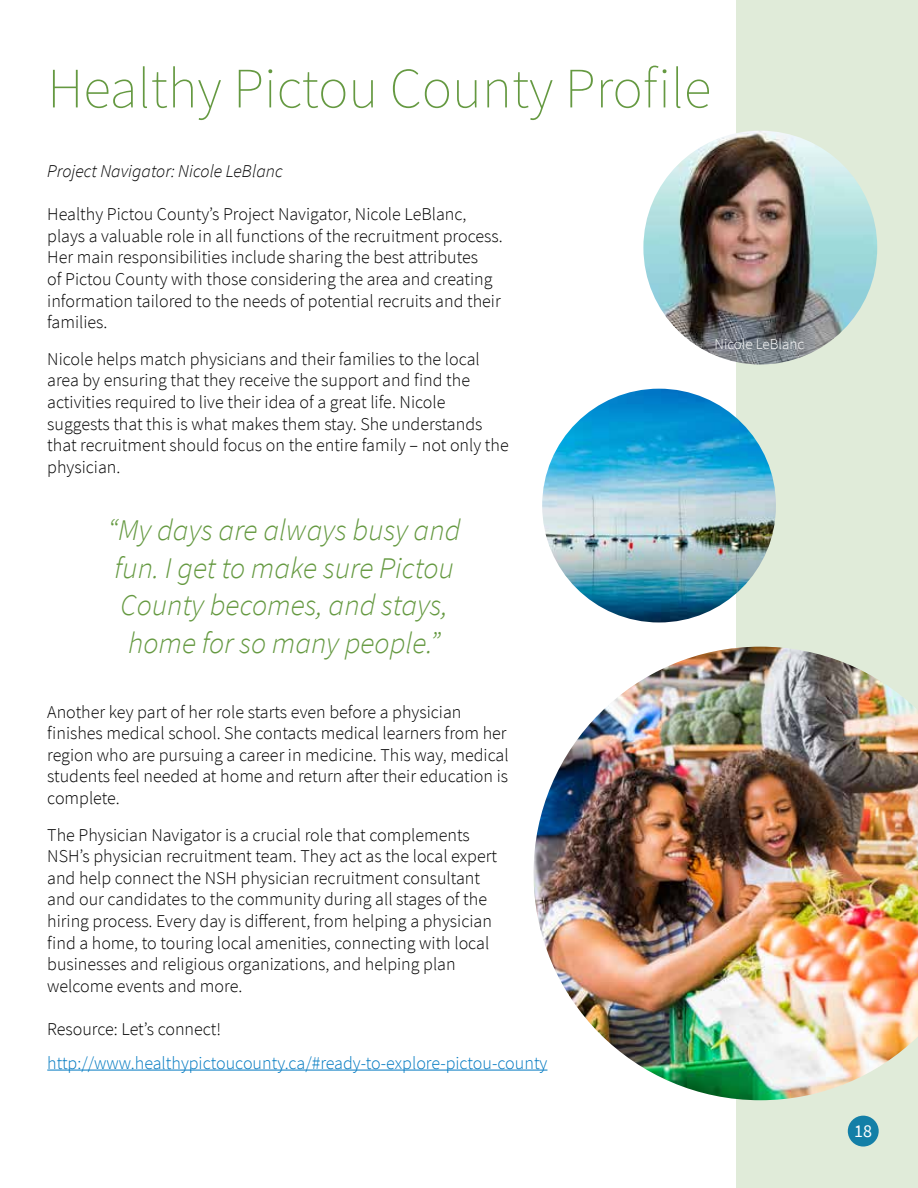
<style>
.page{position:relative;width:918px;height:1188px;background:#fff}
.page>*{position:absolute;margin:0;border:0;box-sizing:border-box;transform-origin:0 0}
.t1{font:200 57px "Source Sans Pro";color:#659941}
.t2{font:italic 300 30px/37.5px "Source Sans Pro";color:#659941;text-align:center}
.t3{font:300 18px/21.6px "Source Sans Pro";color:#000}
.t4{font:300 18px "Source Sans Pro";color:#0079c1}
.t5{font:italic 300 18px "Source Sans Pro";color:#000}
.t6{font:18px "Source Sans Pro";color:#fff}
.t7{font:300 15px "Source Sans Pro";color:#fff}
</style>
<div class="page">
<div style="left:737px;top:0;width:181px;height:1188px;background:#e0ebd9"></div>
<img style="left:643px;top:131px;width:234px;height:233px;border-radius:117px">
<img style="left:542px;top:389px;width:234px;height:233px;border-radius:117px">
<img style="left:534px;top:647px;width:384px;height:453px">
<hr style="left:47px;top:1070px;width:500px;height:1px;background:#0079c1">
<h1 class="t1" style="left:47px;top:54px;width:665px">Healthy Pictou County Profile</h1>
<p class="t5" style="left:47px;top:160px;width:237px">Project Navigator: Nicole LeBlanc</p>
<p class="t3" style="left:47px;top:203px;width:457px">Healthy Pictou County’s Project Navigator, Nicole LeBlanc, plays a valuable role in all functions of the recruitment process.<br>Her main responsibilities include sharing the best attributes<br>of Pictou County with those considering the area and creating information tailored to the needs of potential recruits and their families.</p>
<p class="t3" style="left:47px;top:348px;width:463px">Nicole helps match physicians and their families to the local area by ensuring that they receive the support and find the activities required to live their idea of a great life. Nicole suggests that this is what makes them stay. She understands that recruitment should focus on the entire family – not only the physician.</p>
<h2 class="t2" style="left:108px;top:512px;width:354px">“My days are always busy and fun. I get to make sure Pictou<br>County becomes, and stays, home for so many people.”</h2>
<p class="t3" style="left:47px;top:701px;width:463px">Another key part of her role starts even before a physician finishes medical school. She contacts medical learners from her region who are pursuing a career in medicine. This way, medical students feel needed at home and return after their education is complete.</p>
<p class="t3" style="left:47px;top:824px;width:451px">The Physician Navigator is a crucial role that complements NSH’s physician recruitment team. They act as the local expert and help connect the NSH physician recruitment consultant and our candidates to the community during all stages of the hiring process. Every day is different, from helping a physician find a home, to touring local amenities, connecting with local businesses and religious organizations, and helping plan welcome events and more.</p>
<p class="t3" style="left:47px;top:1018px;width:175px">Resource: Let’s connect!</p>
<p class="t4" style="left:47px;top:1052px;width:502px">http://www.healthypictoucounty.ca/#ready-to-explore-pictou-county</p>
<p class="t7" style="left:714px;top:335px;width:91px">Nicole LeBlanc</p>
<p class="t6" style="left:854px;top:1119px;width:19px">18</p>
</div>
